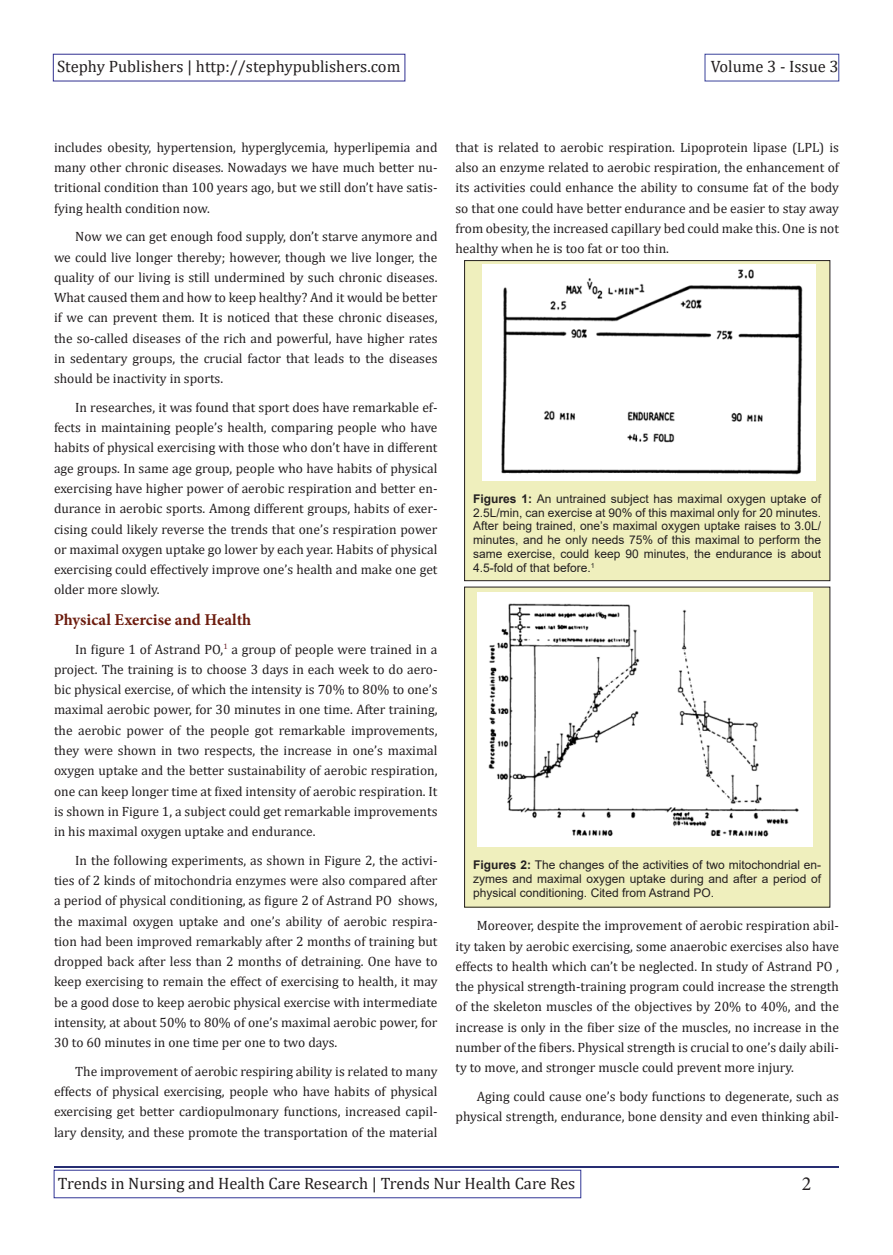
<style>
.page{position:relative;width:893px;height:1255px;background:#fff}
.page>*{position:absolute;margin:0;border:0;box-sizing:border-box;transform-origin:0 0}
.t1{font:19.95px "Minion Pro";color:#231f20}
.t2{font:16.5px "Cambria";color:#231f20}
.t3{font:700 16.5px "Minion Pro";color:#6c1c0e}
.t4{font:13.5px/20.2px "Cambria";color:#231f20;text-align:justify}
.t5{font:12px/13.8px "Arial";color:#231f20;text-align:justify}
.s1{font-weight:700}
</style>
<div class="page">
<div style="left:53px;top:54px;width:352px;height:27px;border:1px solid #302f90"></div>
<div style="left:705px;top:54px;width:134px;height:27px;border:1px solid #3b439b"></div>
<hr style="left:54px;top:1165px;width:785px;height:2px;background:#262d72">
<div style="left:54px;top:1169px;width:527px;height:28px;border:1px solid #303595"></div>
<div style="left:465px;top:260px;width:365px;height:320px;background:#efefbd"></div>
<div style="left:464px;top:260px;width:366px;height:321px;border:1px solid #231f20"></div>
<img style="left:483px;top:265px;width:332px;height:215px">
<div style="left:465px;top:587px;width:365px;height:320px;background:#efefbd"></div>
<img style="left:478px;top:592px;width:335px;height:254px">
<p class="t2" style="left:57px;top:56px;width:345px">Stephy Publishers | http://stephypublishers.com</p>
<p class="t2" style="left:711px;top:56px;width:129px">Volume 3 - Issue 3</p>
<p class="t4" style="left:54px;top:137px;width:385px">includes obesity, hypertension, hyperglycemia, hyperlipemia and many other chronic diseases. Nowadays we have much better nu&shy;tritional condition than 100 years ago, but we still don’t have satis&shy;fying health condition now.</p>
<p class="t4" style="left:54px;top:226px;width:385px;text-indent:21px">Now we can get enough food supply, don’t starve anymore and we could live longer thereby; however, though we live longer, the quality of our living is still undermined by such chronic diseases.<br>What caused them and how to keep healthy? And it would be better if we can prevent them. It is noticed that these chronic diseases, the so-called diseases of the rich and powerful, have higher rates in sedentary groups, the crucial factor that leads to the diseases should be inactivity in sports.</p>
<p class="t4" style="left:54px;top:397px;width:385px;text-indent:21px">In researches, it was found that sport does have remarkable ef&shy;fects in maintaining people’s health, comparing people who have habits of physical exercising with those who don’t have in different age groups. In same age group, people who have habits of physical exercising have higher power of aerobic respiration and better en&shy;durance in aerobic sports. Among different groups, habits of exer&shy;cising could likely reverse the trends that one’s respiration power or maximal oxygen uptake go lower by each year. Habits of physical exercising could effectively improve one’s health and make one get older more slowly.</p>
<p class="t3" style="left:54px;top:608px;width:199px">Physical Exercise and Health</p>
<p class="t4" style="left:54px;top:639px;width:385px;text-indent:21px">In figure 1 of Astrand PO,<sup>1</sup> a group of people were trained in a project. The training is to choose 3 days in each week to do aero&shy;bic physical exercise, of which the intensity is 70% to 80% to one’s maximal aerobic power, for 30 minutes in one time. After training, the aerobic power of the people got remarkable improvements, they were shown in two respects, the increase in one’s maximal oxygen uptake and the better sustainability of aerobic respiration, one can keep longer time at fixed intensity of aerobic respiration. It is shown in Figure 1, a subject could get remarkable improvements in his maximal oxygen uptake and endurance.</p>
<p class="t4" style="left:54px;top:850px;width:385px;text-indent:21px">In the following experiments, as shown in Figure 2, the activi&shy;ties of 2 kinds of mitochondria enzymes were also compared after a period of physical conditioning, as figure 2 of Astrand PO shows, the maximal oxygen uptake and one’s ability of aerobic respira&shy;tion had been improved remarkably after 2 months of training but dropped back after less than 2 months of detraining. One have to keep exercising to remain the effect of exercising to health, it may be a good dose to keep aerobic physical exercise with intermediate intensity, at about 50% to 80% of one’s maximal aerobic power, for 30 to 60 minutes in one time per one to two days.</p>
<p class="t4" style="left:54px;top:1061px;width:385px;text-indent:21px">The improvement of aerobic respiring ability is related to many effects of physical exercising, people who have habits of physical exercising get better cardiopulmonary functions, increased capil&shy;lary density, and these promote the transportation of the material</p>
<p class="t4" style="left:455px;top:137px;width:385px">that is related to aerobic respiration. Lipoprotein lipase (LPL) is also an enzyme related to aerobic respiration, the enhancement of its activities could enhance the ability to consume fat of the body so that one could have better endurance and be easier to stay away from obesity, the increased capillary bed could make this. One is not healthy when he is too fat or too thin.</p>
<p class="t5" style="left:473px;top:491px;width:349px"><span class="s1">Figures 1:</span> An untrained subject has maximal oxygen uptake of 2.5L/min, can exercise at 90% of this maximal only for 20 minutes.<br>After being trained, one’s maximal oxygen uptake raises to 3.0L/ minutes, and he only needs 75% of this maximal to perform the same exercise, could keep 90 minutes, the endurance is about 4.5-fold of that before.<sup>1</sup></p>
<p class="t5" style="left:473px;top:857px;width:349px"><span class="s1">Figures 2:</span> The changes of the activities of two mitochondrial en&shy;zymes and maximal oxygen uptake during and after a period of physical conditioning. Cited from Astrand PO.</p>
<p class="t4" style="left:455px;top:915px;width:385px;text-indent:21px">Moreover, despite the improvement of aerobic respiration abil&shy;ity taken by aerobic exercising, some anaerobic exercises also have effects to health which can’t be neglected. In study of Astrand PO , the physical strength-training program could increase the strength of the skeleton muscles of the objectives by 20% to 40%, and the increase is only in the fiber size of the muscles, no increase in the number of the fibers. Physical strength is crucial to one’s daily abili&shy;ty to move, and stronger muscle could prevent more injury.</p>
<p class="t4" style="left:455px;top:1085px;width:385px;text-align:right">Aging could cause one’s body functions to degenerate, such as physical strength, endurance, bone density and even thinking abil-</p>
<p class="t2" style="left:58px;top:1173px;width:519px">Trends in Nursing and Health Care Research | Trends Nur Health Care Res</p>
<h1 class="t1" style="left:802px;top:1170px;width:11px">2</h1>
</div>
